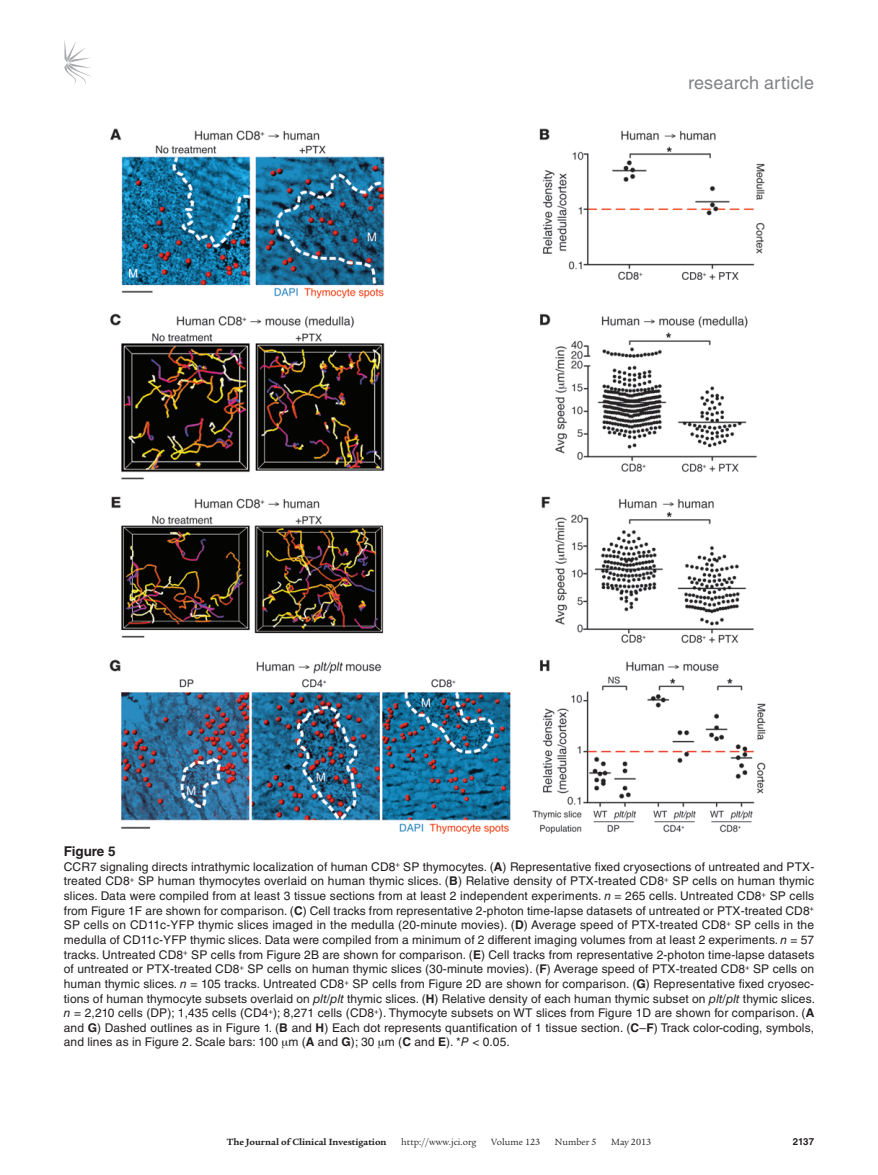
<style>
.page{position:relative;width:878px;height:1175px;background:#fff}
.page>*{position:absolute;margin:0;border:0;box-sizing:border-box;transform-origin:0 0}
.t1{font:18px "Helvetica LT Std";letter-spacing:.01em;color:#808285}
.t2{font:700 13.5px "Helvetica LT Std";color:#231f20}
.t3{font:12px/14.7px "Helvetica LT Std";letter-spacing:.01em;color:#231f20;text-align:justify}
.t4{font:9.75px "Legacy Serif Std";color:#231f20}
.t5{font:700 9.75px "Legacy Serif Std";color:#231f20}
.t6{font:700 9.75px "Helvetica LT Std";color:#231f20}
.s1{font-weight:700}
.s2{font-style:italic}
</style>
<div class="page">
<svg style="left:64px;top:40px;width:27px;height:45px"></svg>
<img style="left:109px;top:128px;width:657px;height:706px">
<h1 class="t1" style="left:688px;top:73px;width:127px">research article</h1>
<p class="t2" style="left:64px;top:843px;width:53px">Figure 5</p>
<p class="t3" style="left:64px;top:859px;width:752px">CCR7 signaling directs intrathymic localization of human CD8<sup>+</sup> SP thymocytes. (<span class="s1">A</span>) Representative fixed cryosections of untreated and PTX&shy;treated CD8<sup>+</sup> SP human thymocytes overlaid on human thymic slices. (<span class="s1">B</span>) Relative density of PTX-treated CD8<sup>+</sup> SP cells on human thymic slices. Data were compiled from at least 3 tissue sections from at least 2 independent experiments. <span class="s2">n</span> = 265 cells. Untreated CD8<sup>+</sup> SP cells from Figure 1F are shown for comparison. (<span class="s1">C</span>) Cell tracks from representative 2-photon time-lapse datasets of untreated or PTX-treated CD8<sup>+ </sup>SP cells on CD11c-YFP thymic slices imaged in the medulla (20-minute movies). (<span class="s1">D</span>) Average speed of PTX-treated CD8<sup>+</sup> SP cells in the medulla of CD11c-YFP thymic slices. Data were compiled from a minimum of 2 different imaging volumes from at least 2 experiments. <span class="s2">n</span> = 57 tracks. Untreated CD8<sup>+</sup> SP cells from Figure 2B are shown for comparison. (<span class="s1">E</span>) Cell tracks from representative 2-photon time-lapse datasets of untreated or PTX-treated CD8<sup>+</sup> SP cells on human thymic slices (30-minute movies). (<span class="s1">F</span>) Average speed of PTX-treated CD8<sup>+</sup> SP cells on human thymic slices. <span class="s2">n</span> = 105 tracks. Untreated CD8<sup>+</sup> SP cells from Figure 2D are shown for comparison. (<span class="s1">G</span>) Representative fixed cryosec&shy;tions of human thymocyte subsets overlaid on <span class="s2">plt/plt</span> thymic slices. (<span class="s1">H</span>) Relative density of each human thymic subset on <span class="s2">plt/plt</span> thymic slices. <span class="s2">n</span> = 2,210 cells (DP); 1,435 cells (CD4<sup>+</sup>); 8,271 cells (CD8<sup>+</sup>). Thymocyte subsets on WT slices from Figure 1D are shown for comparison. (<span class="s1">A </span>and <span class="s1">G</span>) Dashed outlines as in Figure 1. (<span class="s1">B</span> and <span class="s1">H</span>) Each dot represents quantification of 1 tissue section. (<span class="s1">C</span>–<span class="s1">F</span>) Track color-coding, symbols, and lines as in Figure 2. Scale bars: 100 m (<span class="s1">A</span> and <span class="s1">G</span>); 30 m (<span class="s1">C</span> and <span class="s1">E</span>). *<span class="s2">P</span> &lt; 0.05.</p>
<p class="t5" style="left:227px;top:1135px;width:161px">The Journal of Clinical Investigation</p>
<p class="t4" style="left:401px;top:1136px;width:77px">http://www.jci.org</p>
<p class="t4" style="left:491px;top:1136px;width:50px">Volume 123</p>
<p class="t4" style="left:555px;top:1136px;width:43px">Number 5</p>
<p class="t4" style="left:611px;top:1136px;width:41px">May 2013</p>
<p class="t6" style="left:792px;top:1135px;width:23px">2137</p>
</div>
